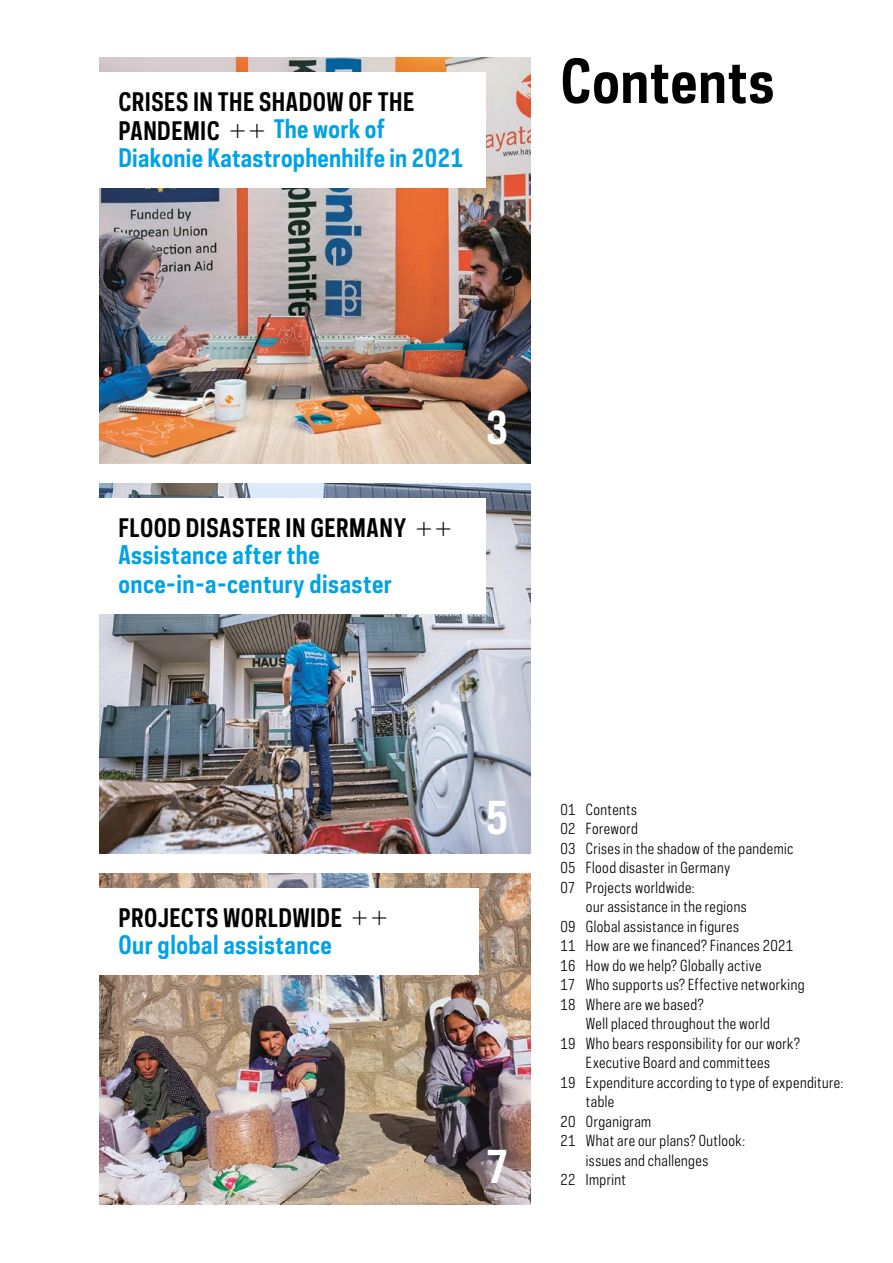
<style>
.page{position:relative;width:893px;height:1263px;background:#fff}
.page>*{position:absolute;margin:0;border:0;box-sizing:border-box;transform-origin:0 0}
.t1{font:700 57px "Polaris Condensed";letter-spacing:.01em;color:#000}
.t2{font:700 43.35px "Polaris Condensed";color:#fff}
.t3{font:700 24px/27.8px "Polaris Condensed";letter-spacing:.02em;color:#00a2e6}
.t4{font:14.4px "Polaris Condensed";letter-spacing:.03em;color:#000}
.s1{color:#000}
.s2{font-weight:400;font-size:18px;color:#000}
</style>
<div class="page">
<img style="left:100px;top:57px;width:431px;height:406px">
<div style="left:99px;top:73px;width:387px;height:115px;background:#fff"></div>
<img style="left:100px;top:483px;width:431px;height:371px">
<img style="left:100px;top:873px;width:431px;height:332px">
<div style="left:99px;top:498px;width:387px;height:116px;background:#fff"></div>
<div style="left:99px;top:888px;width:380px;height:87px;background:#fff"></div>
<h3 class="t3" style="left:118px;top:88px;width:346px"><span class="s1">CRISES IN THE SHADOW OF THE<br>PANDEMIC</span> <span class="s2">+ +</span> The work of<br>Diakonie Katastrophenhilfe in 2021</h3>
<h1 class="t1" style="left:560px;top:43px;width:215px">Contents</h1>
<h3 class="t3" style="left:118px;top:514px;width:335px"><span class="s1">FLOOD DISASTER IN GERMANY</span> <span class="s2">+ +<br></span>Assistance after the once-in-a-century disaster</h3>
<h2 class="t2" style="left:486px;top:399px;width:24px">3</h2>
<h3 class="t3" style="left:118px;top:904px;width:270px;line-height:27px"><span class="s1">PROJECTS WORLDWIDE</span> <span class="s2">+ +<br></span>Our global assistance</h3>
<h2 class="t2" style="left:486px;top:789px;width:24px">5</h2>
<h2 class="t2" style="left:486px;top:1138px;width:24px">7</h2>
<p class="t4" style="left:560px;top:800px;width:78px">01 Contents</p>
<p class="t4" style="left:560px;top:819px;width:79px">02 Foreword</p>
<p class="t4" style="left:560px;top:839px;width:234px">03 Crises in the shadow of the pandemic</p>
<p class="t4" style="left:560px;top:858px;width:171px">05 Flood disaster in Germany</p>
<p class="t4" style="left:560px;top:878px;width:135px">07 Projects worldwide:</p>
<p class="t4" style="left:586px;top:897px;width:162px">our assistance in the regions</p>
<p class="t4" style="left:560px;top:917px;width:180px">09 Global assistance in figures</p>
<p class="t4" style="left:560px;top:936px;width:234px">11 How are we financed? Finances 2021</p>
<p class="t4" style="left:560px;top:956px;width:203px">16 How do we help? Globally active</p>
<p class="t4" style="left:560px;top:975px;width:246px">17 Who supports us? Effective networking</p>
<p class="t4" style="left:560px;top:995px;width:145px">18 Where are we based?</p>
<p class="t4" style="left:586px;top:1014px;width:185px">Well placed throughout the world</p>
<p class="t4" style="left:560px;top:1034px;width:241px">19 Who bears responsibility for our work?</p>
<p class="t4" style="left:586px;top:1053px;width:185px">Executive Board and committees</p>
<p class="t4" style="left:560px;top:1073px;width:284px">19 Expenditure according to type of expenditure:</p>
<p class="t4" style="left:586px;top:1092px;width:30px">table</p>
<p class="t4" style="left:560px;top:1112px;width:92px">20 Organigram</p>
<p class="t4" style="left:560px;top:1131px;width:186px">21 What are our plans? Outlook:</p>
<p class="t4" style="left:586px;top:1151px;width:124px">issues and challenges</p>
<p class="t4" style="left:560px;top:1170px;width:67px">22 Imprint</p>
</div>
